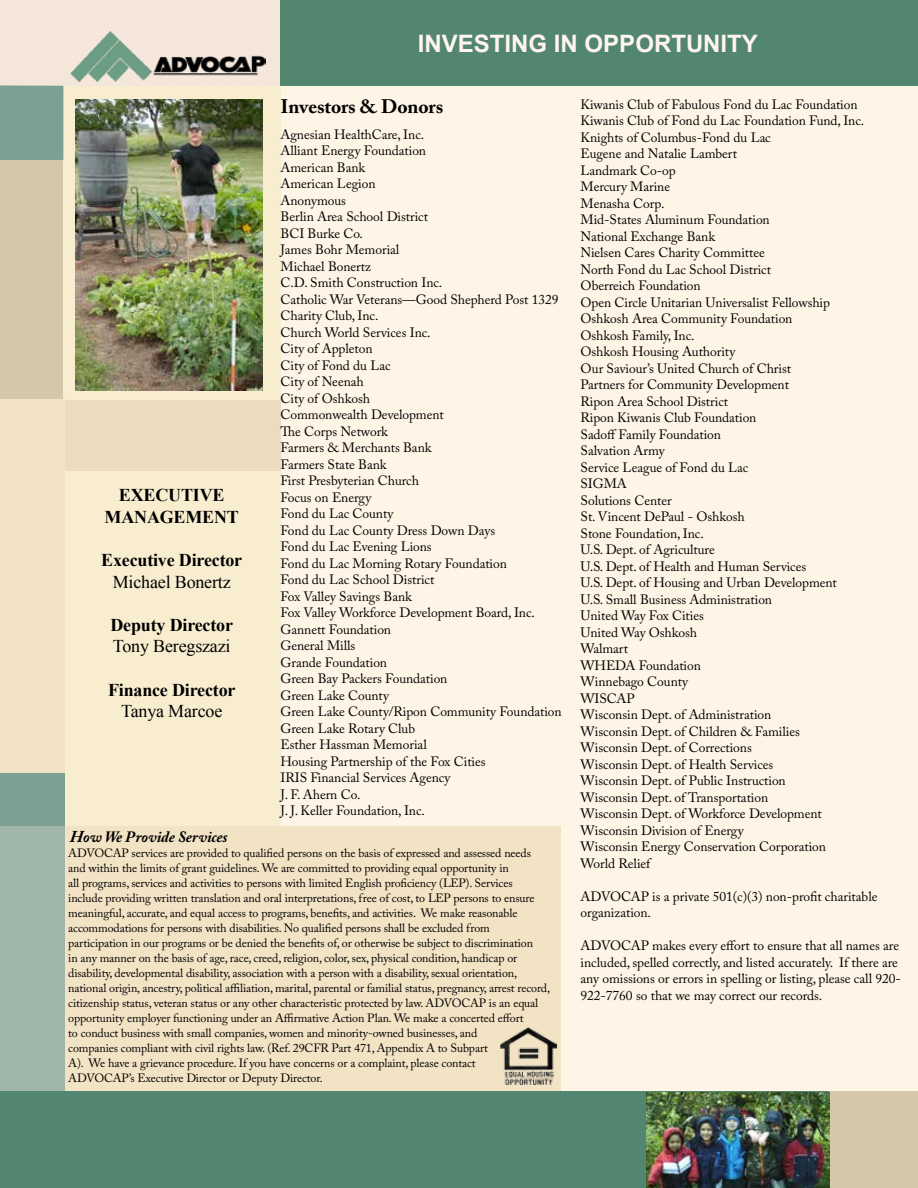
<style>
.page{position:relative;width:918px;height:1188px;background:#fff}
.page>*{position:absolute;margin:0;border:0;box-sizing:border-box;transform-origin:0 0}
.t1{font:700 24px "Arial";color:#fff4ee}
.t2{font:700 19.5px "Adobe Caslon Pro";letter-spacing:-.005em;color:#000}
.t3{font:700 18px/21.6px "Times New Roman";letter-spacing:-.01em;color:#000;text-align:center}
.t4{font:18px "Times New Roman";letter-spacing:-.01em;color:#000}
.t5{font:italic 700 15.75px "Adobe Caslon Pro";letter-spacing:-.01em;color:#000}
.t6{font:13.5px/16.5px "Adobe Caslon Pro";letter-spacing:-.005em;color:#000}
.t7{font:12px/15px "Adobe Caslon Pro";letter-spacing:-.01em;color:#000}
.s1{font-size:16.5px}
</style>
<div class="page">
<div style="left:0;top:0;width:918px;height:1093px;background:#fff5e6"></div>
<div style="left:0;top:0;width:280px;height:834px;background:#f9edcf"></div>
<div style="left:0;top:0;width:280px;height:86px;background:#f4e7da"></div>
<img style="left:70px;top:31px;width:196px;height:52px">
<div style="left:280px;top:0;width:638px;height:86px;background:#538671"></div>
<div style="left:0;top:85px;width:63px;height:76px;background:#7da093"></div>
<div style="left:0;top:160px;width:63px;height:271px;background:#d4c7aa"></div>
<div style="left:63px;top:400px;width:217px;height:71px;background:#ebdbc1"></div>
<div style="left:0;top:399px;width:64px;height:385px;background:#f3e3c5"></div>
<div style="left:63px;top:826px;width:498px;height:268px;background:#f3e3c5"></div>
<div style="left:0;top:773px;width:64px;height:53px;background:#7da093"></div>
<img style="left:501px;top:1028px;width:55px;height:56px">
<div style="left:0;top:826px;width:65px;height:268px;background:#a1b6aa"></div>
<div style="left:0;top:1091px;width:830px;height:97px;background:#538671"></div>
<div style="left:830px;top:1091px;width:88px;height:97px;background:#d4c7aa"></div>
<img style="left:75px;top:99px;width:187px;height:292px">
<img style="left:647px;top:1093px;width:182px;height:95px">
<h1 class="t1" style="left:418px;top:30px;width:342px">INVESTING IN OPPORTUNITY</h1>
<h3 class="t3" style="left:105px;top:484px;width:136px">EXECUTIVE<br>MANAGEMENT</h3>
<h3 class="t3" style="left:101px;top:549px;width:143px">Executive Director</h3>
<h3 class="t4" style="left:113px;top:569px;width:119px">Michael Bonertz</h3>
<h3 class="t3" style="left:110px;top:614px;width:124px">Deputy Director</h3>
<h3 class="t4" style="left:113px;top:634px;width:119px">Tony Beregszazi</h3>
<h3 class="t3" style="left:108px;top:678px;width:129px">Finance Director</h3>
<h3 class="t4" style="left:121px;top:699px;width:103px">Tanya Marcoe</h3>
<h2 class="t2" style="left:280px;top:95px;width:164px">Investors &amp; Donors</h2>
<p class="t6" style="left:280px;top:126px;width:283px">Agnesian HealthCare, Inc.<br>Alliant Energy Foundation<br>American Bank<br>American Legion<br>Anonymous<br>Berlin Area School District<br>BCI Burke Co.<br>James Bohr Memorial<br>Michael Bonertz<br>C.D. Smith Construction Inc.<br>Catholic War Veterans—Good Shepherd Post 1329<br>Charity Club, Inc.<br>Church World Services Inc.<br>City of Appleton<br>City of Fond du Lac<br>City of Neenah<br>City of Oshkosh<br>Commonwealth Development<br>The Corps Network<br>Farmers &amp; Merchants Bank<br>Farmers State Bank<br>First Presbyterian Church<br>Focus on Energy<br>Fond du Lac County<br>Fond du Lac County Dress Down Days<br>Fond du Lac Evening Lions<br>Fond du Lac Morning Rotary Foundation<br>Fond du Lac School District<br>Fox Valley Savings Bank<br>Fox Valley Workforce Development Board, Inc.<br>Gannett Foundation<br>General Mills<br>Grande Foundation<br>Green Bay Packers Foundation<br>Green Lake County<br>Green Lake County/Ripon Community Foundation<br>Green Lake Rotary Club<br>Esther Hassman Memorial<br>Housing Partnership of the Fox Cities<br>IRIS Financial Services Agency<br>J. F. Ahern Co.<br>J. J. Keller Foundation, Inc.</p>
<p class="t5" style="left:70px;top:827px;width:160px"><span class="s1">H</span>ow We Provide Services</p>
<p class="t7" style="left:68px;top:845px;width:483px">ADVOCAP services are provided to qualified persons on the basis of expressed and assessed needs and within the limits of grant guidelines. We are committed to providing equal opportunity in<br>all programs, services and activities to persons with limited English proficiency (LEP). Services include providing written translation and oral interpretations, free of cost, to LEP persons to ensure meaningful, accurate, and equal access to programs, benefits, and activities. We make reasonable accommodations for persons with disabilities. No qualified persons shall be excluded from participation in our programs or be denied the benefits of, or otherwise be subject to discrimination<br>in any manner on the basis of age, race, creed, religion, color, sex, physical condition, handicap or disability, developmental disability, association with a person with a disability, sexual orientation, national origin, ancestry, political affiliation, marital, parental or familial status, pregnancy, arrest record, citizenship status, veteran status or any other characteristic protected by law. ADVOCAP is an equal opportunity employer functioning under an Affirmative Action Plan. We make a concerted effort<br>to conduct business with small companies, women and minority-owned businesses, and<br>companies compliant with civil rights law. (Ref. 29CFR Part 471, Appendix A to Subpart<br>A). We have a grievance procedure. If you have concerns or a complaint, please contact<br>ADVOCAP’s Executive Director or Deputy Director.</p>
<p class="t6" style="left:580px;top:96px;width:285px">Kiwanis Club of Fabulous Fond du Lac Foundation<br>Kiwanis Club of Fond du Lac Foundation Fund, Inc.<br>Knights of Columbus-Fond du Lac<br>Eugene and Natalie Lambert<br>Landmark Co-op<br>Mercury Marine<br>Menasha Corp.<br>Mid-States Aluminum Foundation<br>National Exchange Bank<br>Nielsen Cares Charity Committee<br>North Fond du Lac School District<br>Oberreich Foundation<br>Open Circle Unitarian Universalist Fellowship<br>Oshkosh Area Community Foundation<br>Oshkosh Family, Inc.<br>Oshkosh Housing Authority<br>Our Saviour’s United Church of Christ<br>Partners for Community Development<br>Ripon Area School District<br>Ripon Kiwanis Club Foundation<br>Sadoff Family Foundation<br>Salvation Army<br>Service League of Fond du Lac<br>SIGMA<br>Solutions Center<br>St. Vincent DePaul - Oshkosh<br>Stone Foundation, Inc.<br>U.S. Dept. of Agriculture<br>U.S. Dept. of Health and Human Services<br>U.S. Dept. of Housing and Urban Development<br>U.S. Small Business Administration<br>United Way Fox Cities<br>United Way Oshkosh<br>Walmart<br>WHEDA Foundation<br>Winnebago County<br>WISCAP<br>Wisconsin Dept. of Administration<br>Wisconsin Dept. of Children &amp; Families<br>Wisconsin Dept. of Corrections<br>Wisconsin Dept. of Health Services<br>Wisconsin Dept. of Public Instruction<br>Wisconsin Dept. of Transportation<br>Wisconsin Dept. of Workforce Development<br>Wisconsin Division of Energy<br>Wisconsin Energy Conservation Corporation<br>World Relief</p>
<p class="t6" style="left:580px;top:888px;width:298px">ADVOCAP is a private 501(c)(3) non-profit charitable organization.</p>
<p class="t6" style="left:580px;top:937px;width:322px">ADVOCAP makes every effort to ensure that all names are included, spelled correctly, and listed accurately. If there are any omissions or errors in spelling or listing, please call 920- 922-7760 so that we may correct our records.</p>
</div>
